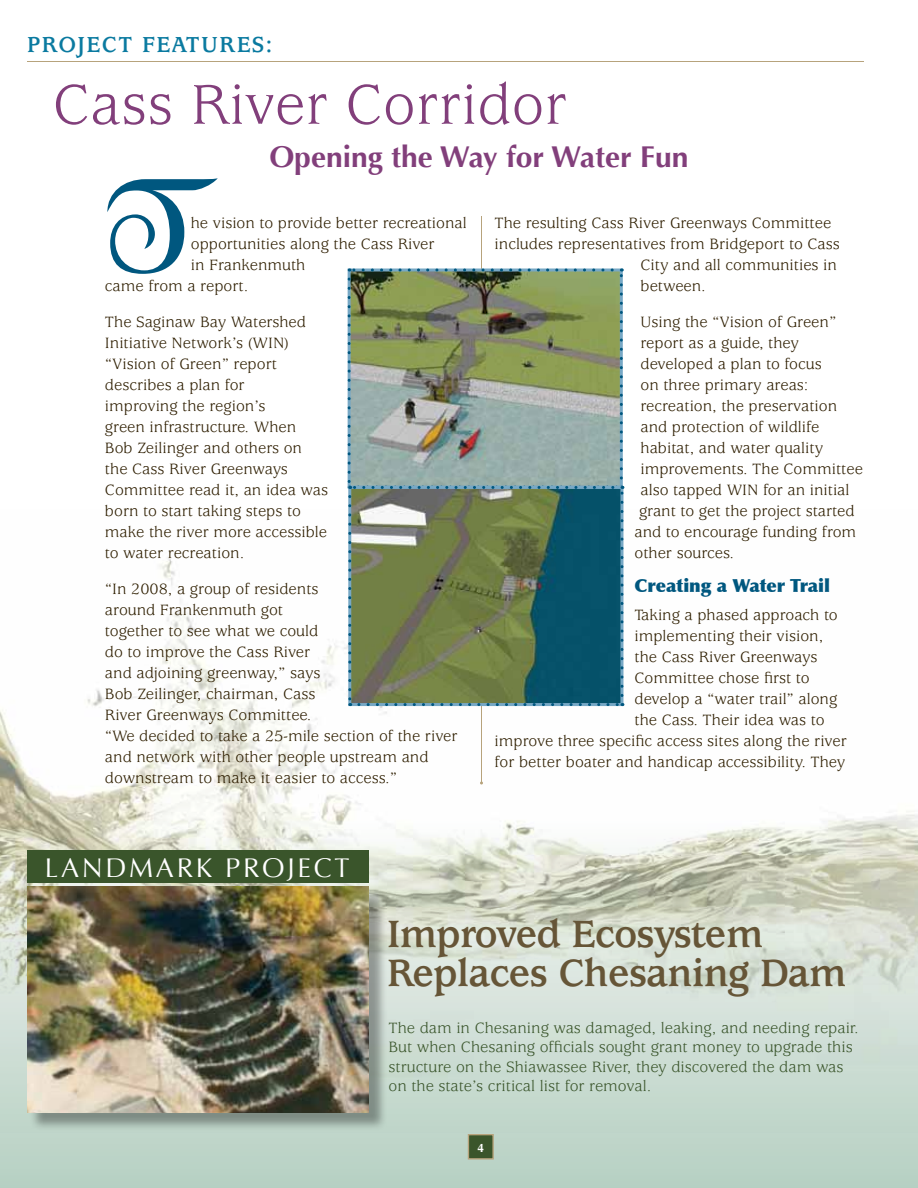
<style>
.page{position:relative;width:918px;height:1188px;background:#fff}
.page>*{position:absolute;margin:0;border:0;box-sizing:border-box;transform-origin:0 0}
.t1{font:107.85px "Schwarzwald";color:#00577f}
.t2{font:61.5px "Usherwood";color:#823f7b}
.t3{font:700 42px/39px "Usherwood";letter-spacing:-.02em;color:#665537}
.t4{font:700 30px "Optima";color:#823f7b}
.t5{font:27px "Optima";letter-spacing:.1em;color:#fff}
.t6{font:700 24px "Usherwood";letter-spacing:.06em;color:#0a7aa0}
.t7{font:900 18px "Optima";color:#00577f}
.t8{font:16.5px/21px "Usherwood";color:#2e1e00}
.t9{font:16.5px/19.5px "Usherwood";color:#3a552b}
.t10{font:700 12px "Optima";color:#fff}
</style>
<div class="page">
<div style="left:0;top:819px;width:918px;height:369px;background:#bed4c8"></div>
<img style="left:0;top:510px;width:918px;height:586px">
<div style="left:29px;top:889px;width:359px;height:243px;background:#000;opacity:.35"></div>
<img style="left:27px;top:887px;width:342px;height:226px">
<hr style="left:481px;top:216px;width:1px;height:567px;background:#b7a37c">
<div style="left:468px;top:1134px;width:26px;height:26px;background:#3a552b;border:1px solid #b7a37c"></div>
<img style="left:348px;top:268px;width:275px;height:438px">
<div style="left:27px;top:850px;width:342px;height:34px;background:#3a552b"></div>
<hr style="left:27px;top:61px;width:837px;height:1px;background:#b7a37c">
<h3 class="t6" style="left:27px;top:32px;width:247px">PROJECT FEATURES:</h3>
<h2 class="t2" style="left:52px;top:71px;width:516px">Cass River Corridor</h2>
<h3 class="t4" style="left:269px;top:139px;width:421px">Opening the Way for Water Fun</h3>
<h1 class="t1" style="left:105px;top:156px;width:87px">T</h1>
<p class="t8" style="left:191px;top:213px;width:277px">he vision to provide better recreational</p>
<p class="t8" style="left:191px;top:234px;width:245px">opportunities along the Cass River</p>
<p class="t8" style="left:191px;top:255px;width:116px">in Frankenmuth</p>
<p class="t8" style="left:105px;top:276px;width:145px">came from a report.</p>
<p class="t8" style="left:105px;top:312px;width:225px">The Saginaw Bay Watershed<br>Initiative Network’s (WIN) “Vision of Green” report describes a plan for<br>improving the region’s<br>green infrastructure. When<br>Bob Zeilinger and others on the Cass River Greenways<br>Committee read it, an idea was born to start taking steps to make the river more accessible to water recreation.</p>
<p class="t8" style="left:105px;top:579px;width:354px">“In 2008, a group of residents<br>around Frankenmuth got<br>together to see what we could<br>do to improve the Cass River<br>and adjoining greenway,” says<br>Bob Zeilinger, chairman, Cass<br>River Greenways Committee.<br>“We decided to take a 25-mile section of the river and network with other people upstream and downstream to make it easier to access.”</p>
<p class="t8" style="left:495px;top:213px;width:338px">The resulting Cass River Greenways Committee</p>
<p class="t8" style="left:495px;top:234px;width:347px">includes representatives from Bridgeport to Cass</p>
<p class="t8" style="left:641px;top:255px;width:198px">City and all communities in</p>
<p class="t8" style="left:641px;top:276px;width:67px">between.</p>
<p class="t8" style="left:641px;top:312px;width:197px">Using the “Vision of Green”</p>
<p class="t8" style="left:641px;top:333px;width:160px">report as a guide, they</p>
<p class="t8" style="left:641px;top:354px;width:183px">developed a plan to focus</p>
<p class="t8" style="left:641px;top:375px;width:170px">on three primary areas:</p>
<p class="t8" style="left:641px;top:396px;width:198px">recreation, the preservation</p>
<p class="t8" style="left:641px;top:417px;width:181px">and protection of wildlife</p>
<p class="t8" style="left:641px;top:438px;width:184px">habitat, and water quality</p>
<p class="t8" style="left:641px;top:459px;width:224px">improvements. The Committee</p>
<p class="t8" style="left:641px;top:480px;width:211px">also tapped WIN for an initial</p>
<p class="t8" style="left:639px;top:501px;width:217px">grant to get the project started</p>
<p class="t8" style="left:634px;top:522px;width:223px">and to encourage funding from</p>
<p class="t8" style="left:634px;top:543px;width:101px">other sources.</p>
<p class="t7" style="left:634px;top:575px;width:197px">Creating a Water Trail</p>
<p class="t8" style="left:634px;top:605px;width:205px">Taking a phased approach to</p>
<p class="t8" style="left:634px;top:626px;width:190px">implementing their vision,</p>
<p class="t8" style="left:634px;top:647px;width:185px">the Cass River Greenways</p>
<p class="t8" style="left:634px;top:668px;width:177px">Committee chose first to</p>
<p class="t8" style="left:634px;top:689px;width:204px">develop a “water trail” along</p>
<p class="t8" style="left:634px;top:710px;width:192px">the Cass. Their idea was to</p>
<p class="t8" style="left:495px;top:731px;width:354px">improve three specific access sites along the river</p>
<p class="t8" style="left:495px;top:752px;width:352px">for better boater and handicap accessibility. They</p>
<h3 class="t5" style="left:45px;top:852px;width:107px">LAN DMAR</h3>
<h3 class="t5" style="left:196px;top:852px;width:148px">K PROJECT</h3>
<h3 class="t3" style="left:387px;top:916px;width:461px">Improved Ecosystem<br>Replaces Chesaning Dam</h3>
<p class="t9" style="left:389px;top:1019px;width:472px">The dam in Chesaning was damaged, leaking, and needing repair.<br>But when Chesaning officials sought grant money to upgrade this structure on the Shiawassee River, they discovered the dam was on the state’s critical list for removal.</p>
<p class="t10" style="left:477px;top:1140px;width:8px">4</p>
</div>
